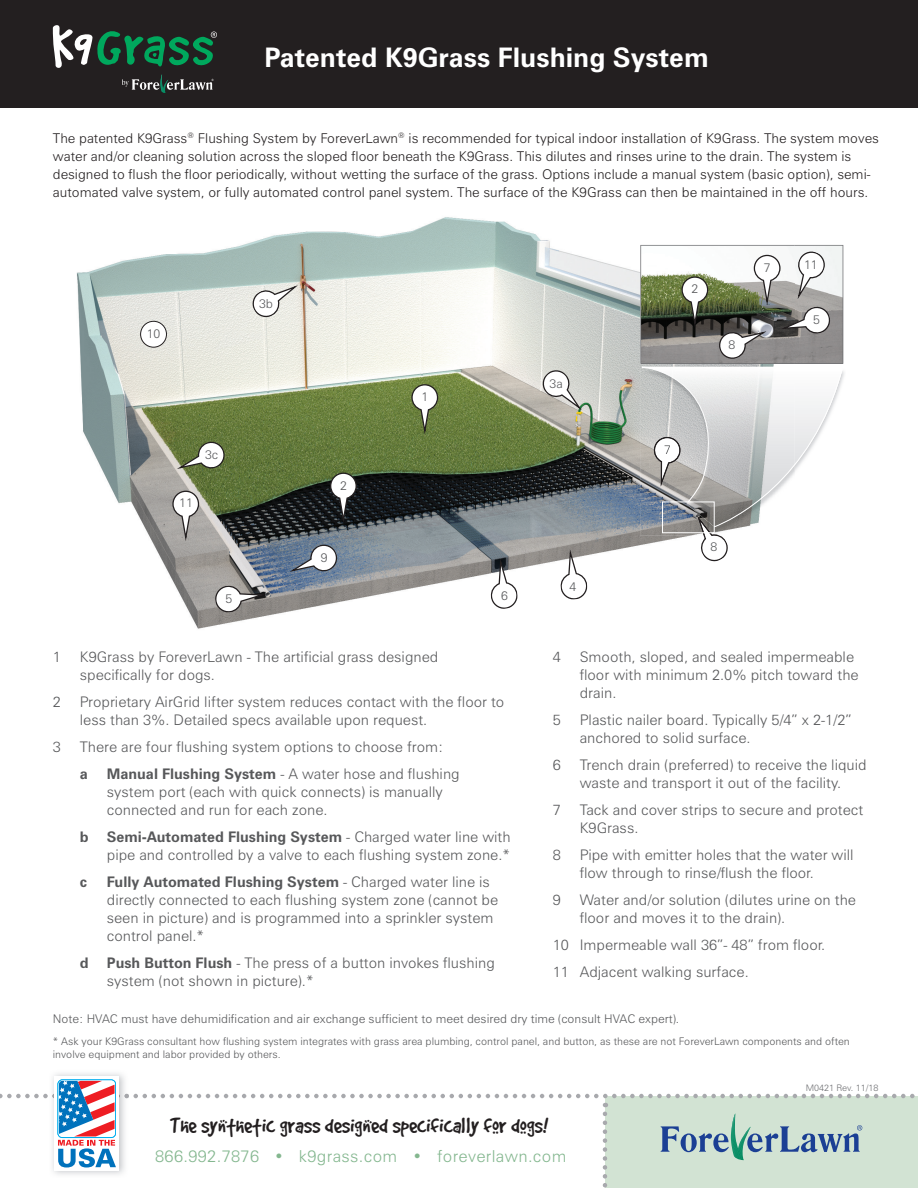
<style>
.page{position:relative;width:918px;height:1188px;background:#fff}
.page>*{position:absolute;margin:0;border:0;box-sizing:border-box;transform-origin:0 0}
.t1{font:700 27px "Zurich BT";color:#fff}
.t2{font:24px "Good Dog Cool";color:#231f20}
.t3{font:300 16.5px "Zurich BT";letter-spacing:.02em;color:#84b78f}
.t4{font:300 14.7px/18px "Zurich BT";color:#57585a}
.t5{font:700 14.7px "Zurich BT";color:#57585a}
.t6{font:300 13.5px/18px "Zurich BT";color:#231f20}
.t7{font:300 12.3px "Zurich BT";color:#57585a}
.t8{font:300 12px "Zurich BT";color:#57585a}
.t9{font:300 10.5px/13.5px "Zurich BT";color:#57585a}
.t10{font:300 9px "Zurich BT";color:#6c6d70}
.s1{font-weight:700}
</style>
<div class="page">
<img style="left:76px;top:217px;width:548px;height:412px">
<svg style="left:215px;top:585px;width:52px;height:28px"></svg>
<svg style="left:251px;top:283px;width:51px;height:35px"></svg>
<svg style="left:173px;top:441px;width:53px;height:29px"></svg>
<svg style="left:286px;top:544px;width:52px;height:29px"></svg>
<svg style="left:540px;top:370px;width:45px;height:43px"></svg>
<svg style="left:490px;top:558px;width:28px;height:51px"></svg>
<svg style="left:560px;top:548px;width:27px;height:52px"></svg>
<div style="left:141px;top:321px;width:25px;height:26px;background:#fff;border-radius:50%"></div>
<div style="left:140px;top:321px;width:27px;height:27px;border:1px solid #231f20;border-radius:50%"></div>
<svg style="left:330px;top:473px;width:27px;height:50px"></svg>
<svg style="left:411px;top:384px;width:27px;height:50px"></svg>
<svg style="left:172px;top:491px;width:27px;height:50px"></svg>
<svg style="left:624px;top:245px;width:220px;height:317px"></svg>
<div style="left:662px;top:502px;width:53px;height:31px;border:1px solid #fff"></div>
<div style="left:0;top:0;width:918px;height:108px;background:#231f20"></div>
<svg style="left:53px;top:25px;width:164px;height:43px"></svg>
<svg style="left:122px;top:74px;width:92px;height:19px"></svg>
<svg style="left:58px;top:1079px;width:57px;height:2px"></svg>
<svg style="left:0;top:1081px;width:918px;height:107px"></svg>
<h1 class="t1" style="left:265px;top:41px;width:446px">Patented K9Grass Flushing System</h1>
<p class="t6" style="left:53px;top:129px;width:828px">The patented K9Grass<sup>®</sup> Flushing System by ForeverLawn<sup>®</sup> is recommended for typical indoor installation of K9Grass. The system moves water and/or cleaning solution across the sloped floor beneath the K9Grass. This dilutes and rinses urine to the drain. The system is designed to flush the floor periodically, without wetting the surface of the grass. Options include a manual system (basic option), semi&shy;automated valve system, or fully automated control panel system. The surface of the K9Grass can then be maintained in the off hours.</p>
<p class="t7" style="left:147px;top:327px;width:15px">10</p>
<p class="t7" style="left:259px;top:296px;width:15px">3b</p>
<p class="t7" style="left:205px;top:447px;width:15px">3c</p>
<p class="t7" style="left:179px;top:496px;width:15px">11</p>
<p class="t7" style="left:225px;top:591px;width:8px">5</p>
<p class="t7" style="left:340px;top:478px;width:8px">2</p>
<p class="t7" style="left:321px;top:550px;width:8px">9</p>
<p class="t7" style="left:421px;top:389px;width:8px">1</p>
<p class="t7" style="left:501px;top:588px;width:8px">6</p>
<p class="t4" style="left:53px;top:648px;width:10px">1</p>
<p class="t4" style="left:80px;top:648px;width:360px">K9Grass by ForeverLawn - The artificial grass designed specifically for dogs.</p>
<p class="t4" style="left:53px;top:693px;width:10px">2</p>
<p class="t4" style="left:80px;top:693px;width:426px">Proprietary AirGrid lifter system reduces contact with the floor to less than 3%. Detailed specs available upon request.</p>
<p class="t4" style="left:53px;top:738px;width:10px">3</p>
<p class="t4" style="left:80px;top:738px;width:365px">There are four flushing system options to choose from:</p>
<p class="t5" style="left:80px;top:765px;width:10px">a</p>
<p class="t4" style="left:107px;top:765px;width:354px"><span class="s1">Manual Flushing System</span> - A water hose and flushing system port (each with quick connects) is manually connected and run for each zone.</p>
<p class="t4" style="left:80px;top:828px;width:432px;text-align:right"><span class="s1">b Semi-Automated Flushing System</span> - Charged water line with pipe and controlled by a valve to each flushing system zone.*</p>
<p class="t5" style="left:80px;top:873px;width:9px">c</p>
<p class="t4" style="left:107px;top:873px;width:393px"><span class="s1">Fully Automated Flushing System</span> - Charged water line is directly connected to each flushing system zone (cannot be seen in picture) and is programmed into a sprinkler system control panel.*</p>
<p class="t4" style="left:107px;top:954px;width:390px;text-indent:-27px"><span class="s1">d Push Button Flush</span> - The press of a button invokes flushing system (not shown in picture).*</p>
<p class="t7" style="left:550px;top:376px;width:15px">3a</p>
<p class="t7" style="left:570px;top:579px;width:8px">4</p>
<p class="t7" style="left:691px;top:281px;width:8px">2</p>
<p class="t7" style="left:729px;top:338px;width:8px">8</p>
<p class="t7" style="left:764px;top:260px;width:8px">7</p>
<p class="t7" style="left:804px;top:257px;width:15px">11</p>
<p class="t7" style="left:813px;top:312px;width:8px">5</p>
<p class="t7" style="left:711px;top:540px;width:8px">8</p>
<p class="t4" style="left:553px;top:648px;width:10px">4</p>
<p class="t4" style="left:580px;top:648px;width:280px">Smooth, sloped, and sealed impermeable floor with minimum 2.0% pitch toward the drain.</p>
<p class="t4" style="left:553px;top:711px;width:10px">5</p>
<p class="t4" style="left:580px;top:711px;width:273px">Plastic nailer board. Typically 5/4” x 2-1/2” anchored to solid surface.</p>
<p class="t4" style="left:553px;top:756px;width:10px">6</p>
<p class="t4" style="left:580px;top:756px;width:289px">Trench drain (preferred) to receive the liquid waste and transport it out of the facility.</p>
<p class="t4" style="left:553px;top:801px;width:10px">7</p>
<p class="t4" style="left:580px;top:801px;width:285px">Tack and cover strips to secure and protect<br>K9Grass.</p>
<p class="t4" style="left:553px;top:846px;width:10px">8</p>
<p class="t4" style="left:580px;top:846px;width:275px">Pipe with emitter holes that the water will flow through to rinse/flush the floor.</p>
<p class="t4" style="left:553px;top:891px;width:10px">9</p>
<p class="t4" style="left:580px;top:891px;width:278px">Water and/or solution (dilutes urine on the floor and moves it to the drain).</p>
<p class="t4" style="left:553px;top:931px;width:274px;line-height:26.8px">10 Impermeable wall 36”- 48” from floor.<br>11 Adjacent walking surface.</p>
<p class="t8" style="left:53px;top:1011px;width:628px">Note: HVAC must have dehumidification and air exchange sufficient to meet desired dry time (consult HVAC expert).</p>
<p class="t9" style="left:53px;top:1034px;width:799px">* Ask your K9Grass consultant how flushing system integrates with grass area plumbing, control panel, and button, as these are not ForeverLawn components and often involve equipment and labor provided by others.</p>
<h2 class="t2" style="left:170px;top:1112px;width:380px">The synthetic grass designed specifically for dogs!</h2>
<p class="t3" style="left:155px;top:1146px;width:413px">866.992.7876 • k9grass.com • foreverlawn.com</p>
<p class="t10" style="left:806px;top:1082px;width:74px">M0421 Rev. 11/18</p>
</div>
